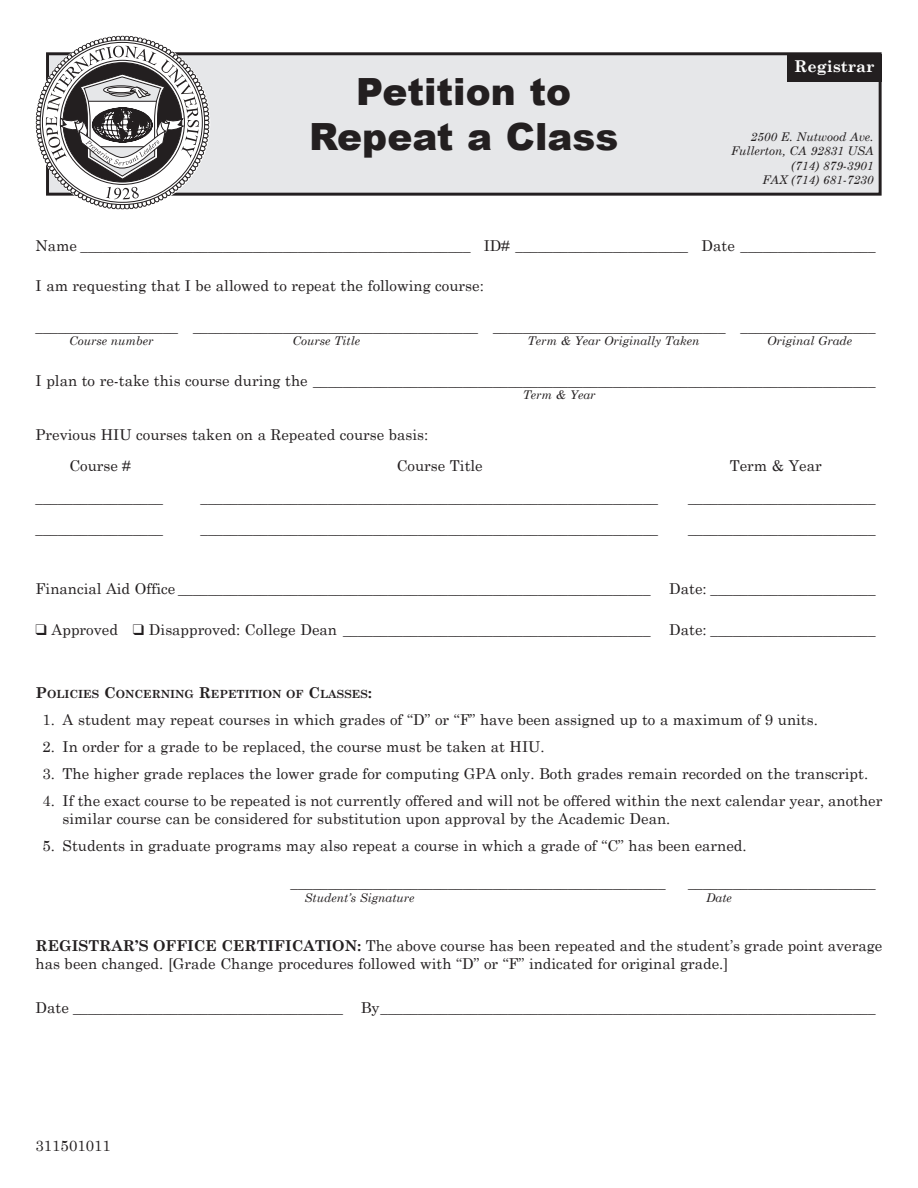
<style>
.page{position:relative;width:918px;height:1188px;background:#fff}
.page>*{position:absolute;margin:0;border:0;box-sizing:border-box;transform-origin:0 0}
.t1{font:900 37.5px/45px "Arial";color:#231f20;text-align:center}
.t2{font:700 16.35px "Century Schoolbook";color:#fff}
.t3{font:15px/18px "Century Schoolbook";color:#231f20}
.t4{font:italic 12px/14.4px "Century Schoolbook";color:#231f20;text-align:right}
.t5{font:700 11.25px "Century Schoolbook";color:#231f20}
.s1{font-size:15px}
.s2{font-weight:700}
</style>
<div class="page">
<div style="left:48px;top:54px;width:832px;height:140px;background:#e6e7e9"></div>
<div style="left:46px;top:52px;width:836px;height:144px;border:3px solid #231f20"></div>
<div style="left:787px;top:54px;width:95px;height:27px;background:#231f20"></div>
<svg style="left:36px;top:36px;width:173px;height:173px"></svg>
<h1 class="t1" style="left:309px;top:68px;width:311px">Petition to<br>Repeat a Class</h1>
<p class="t2" style="left:794px;top:53px;width:82px">REGISTRAR</p>
<p class="t4" style="left:731px;top:129px;width:144px">2500 E. Nutwood Ave.<br>Fullerton, CA 92831 USA (714) 879-3901<br>FAX (714) 681-7230</p>
<p class="t3" style="left:36px;top:235px;width:841px">Name ____________________________________________________ ID# _______________________ Date __________________</p>
<p class="t3" style="left:36px;top:276px;width:450px">I am requesting that I be allowed to repeat the following course:</p>
<p class="t3" style="left:36px;top:316px;width:841px">___________________ ______________________________________ _______________________________ __________________</p>
<p class="t4" style="left:69px;top:333px;width:86px">Course number</p>
<p class="t4" style="left:293px;top:333px;width:69px">Course Title</p>
<p class="t4" style="left:527px;top:333px;width:173px">Term &amp; Year Originally Taken</p>
<p class="t4" style="left:767px;top:333px;width:87px">Original Grade</p>
<p class="t3" style="left:36px;top:370px;width:841px">I plan to re-take this course during the ___________________________________________________________________________</p>
<p class="t4" style="left:523px;top:387px;width:74px">Term &amp; Year</p>
<p class="t3" style="left:69px;top:417px;width:361px;line-height:31.5px;text-indent:-34px">Previous HIU courses taken on a Repeated course basis:<br>Course #</p>
<p class="t3" style="left:397px;top:456px;width:87px">Course Title</p>
<p class="t3" style="left:730px;top:456px;width:93px">Term &amp; Year</p>
<p class="t3" style="left:36px;top:487px;width:129px">_________________</p>
<p class="t3" style="left:201px;top:487px;width:459px">_____________________________________________________________</p>
<p class="t3" style="left:688px;top:487px;width:189px">_________________________</p>
<p class="t3" style="left:36px;top:519px;width:129px">_________________</p>
<p class="t3" style="left:201px;top:519px;width:459px">_____________________________________________________________</p>
<p class="t3" style="left:688px;top:519px;width:189px">_________________________</p>
<p class="t3" style="left:36px;top:579px;width:841px">Financial Aid Office _______________________________________________________________ Date: ______________________</p>
<p class="t3" style="left:36px;top:619px;width:841px">❑ Approved ❑ Disapproved: College Dean _________________________________________ Date: ______________________</p>
<p class="t5" style="left:36px;top:685px;width:338px"><span class="s1">P</span>OLICIES <span class="s1">C</span> ONCERNING <span class="s1">R</span>EPETITION OF <span class="s1">C</span> LASSES<span class="s1">:</span></p>
<p class="t3" style="left:43px;top:709px;width:777px">1. A student may repeat courses in which grades of “D” or “F” have been assigned up to a maximum of 9 units.</p>
<p class="t3" style="left:43px;top:736px;width:503px">2. In order for a grade to be replaced, the course must be taken at HIU.</p>
<p class="t3" style="left:43px;top:763px;width:827px">3. The higher grade replaces the lower grade for computing GPA only. Both grades remain recorded on the transcript.</p>
<p class="t3" style="left:63px;top:790px;width:821px;text-indent:-20px">4. If the exact course to be repeated is not currently offered and will not be offered within the next calendar year, another similar course can be considered for substitution upon approval by the Academic Dean.</p>
<p class="t3" style="left:43px;top:835px;width:706px">5. Students in graduate programs may also repeat a course in which a grade of “C” has been earned.</p>
<p class="t3" style="left:291px;top:873px;width:376px">__________________________________________________</p>
<p class="t3" style="left:688px;top:873px;width:189px">_________________________</p>
<p class="t4" style="left:305px;top:890px;width:112px">Student’s Signature</p>
<p class="t4" style="left:706px;top:890px;width:27px">Date</p>
<p class="t3" style="left:36px;top:936px;width:848px"><span class="s2">REGISTRAR’S OFFICE CERTIFICATION:</span> The above course has been repeated and the student’s grade point average has been changed. [Grade Change procedures followed with “D” or “F” indicated for original grade.]</p>
<p class="t3" style="left:36px;top:997px;width:841px">Date ____________________________________ By__________________________________________________________________</p>
<p class="t3" style="left:36px;top:1135px;width:77px">311501011</p>
</div>
